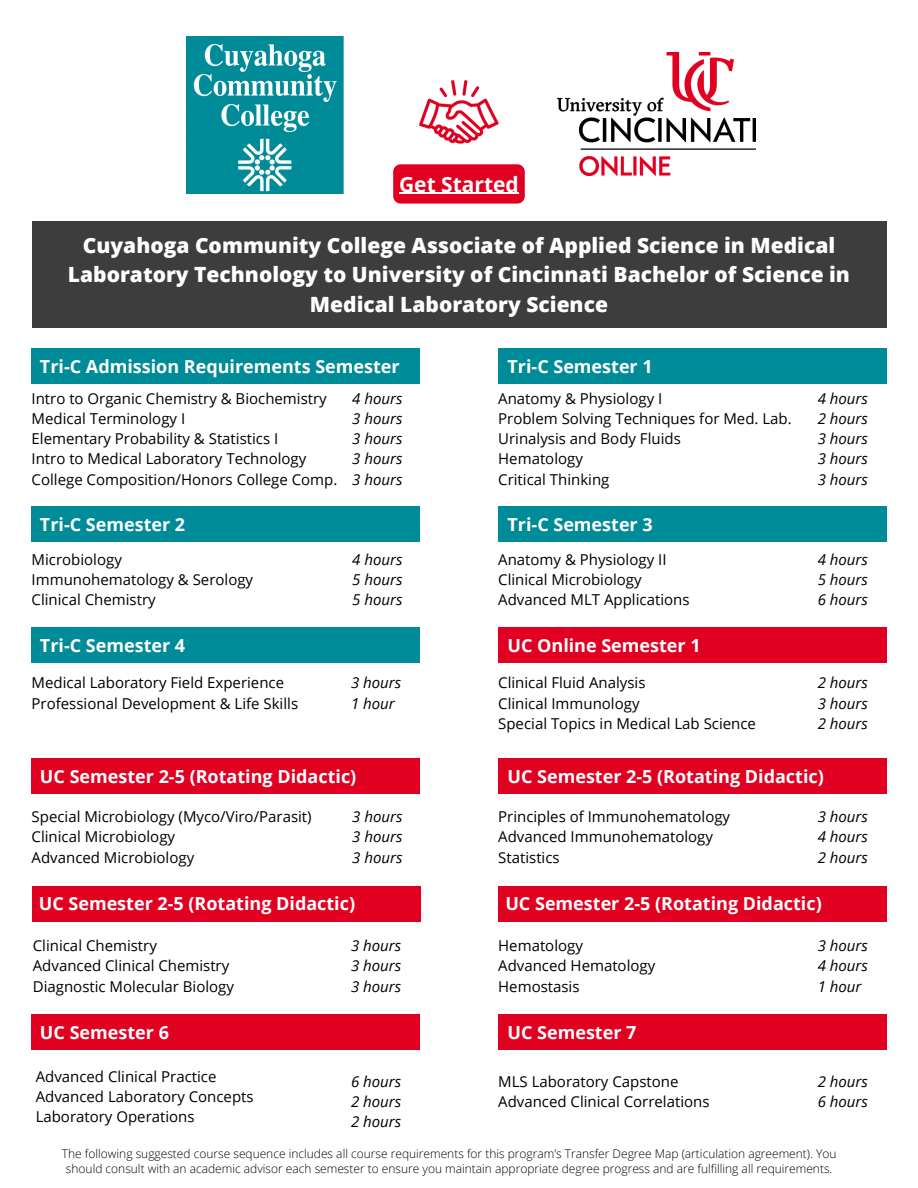
<style>
.page{position:relative;width:918px;height:1188px;background:#fff}
.page>*{position:absolute;margin:0;border:0;box-sizing:border-box;transform-origin:0 0}
.t1{font:800 21px/29.2px "Open Sans";color:#fff;text-align:center}
.t2{font:700 21px "Open Sans";color:#fff}
.t3{font:700 18px "Open Sans";color:#fff}
.t4{font:15px/20.2px "Open Sans";color:#000}
.t5{font:italic 15px/20.2px "Open Sans";color:#000;text-align:justify}
.t6{font:300 12px/14.7px "Open Sans";color:#000;text-align:center}
</style>
<div class="page">
<img style="left:186px;top:36px;width:158px;height:158px">
<img style="left:558px;top:53px;width:198px;height:122px">
<img style="left:419px;top:80px;width:96px;height:64px">
<div style="left:32px;top:221px;width:854px;height:107px;background:#3d3d3d"></div>
<div style="left:32px;top:349px;width:388px;height:35px;background:#008b98"></div>
<div style="left:498px;top:349px;width:388px;height:35px;background:#008b98"></div>
<div style="left:32px;top:507px;width:388px;height:35px;background:#008b98"></div>
<div style="left:498px;top:507px;width:388px;height:35px;background:#008b98"></div>
<div style="left:32px;top:628px;width:388px;height:35px;background:#008b98"></div>
<div style="left:498px;top:628px;width:388px;height:35px;background:#e10022"></div>
<div style="left:498px;top:759px;width:388px;height:35px;background:#e10022"></div>
<div style="left:32px;top:759px;width:388px;height:35px;background:#e10022"></div>
<div style="left:33px;top:886px;width:388px;height:35px;background:#e10022"></div>
<div style="left:498px;top:886px;width:388px;height:35px;background:#e10022"></div>
<div style="left:32px;top:1015px;width:388px;height:35px;background:#e10022"></div>
<div style="left:498px;top:1015px;width:388px;height:35px;background:#e10022"></div>
<div style="left:393px;top:164px;width:132px;height:40px;background:#e10022;border-radius:7px"></div>
<hr style="left:399px;top:193px;width:120px;height:1px;background:#fff">
<h1 class="t2" style="left:399px;top:169px;width:121px">Get Started</h1>
<h1 class="t1" style="left:68px;top:230px;width:784px">Cuyahoga Community College Associate of Applied Science in Medical<br>Laboratory Technology to University of Cincinnati Bachelor of Science in<br>Medical Laboratory Science</h1>
<p class="t3" style="left:40px;top:354px;width:361px">Tri-C Admission Requirements Semester</p>
<p class="t3" style="left:507px;top:354px;width:147px">Tri-C Semester 1</p>
<p class="t4" style="left:32px;top:388px;width:307px">Intro to Organic Chemistry &amp; Biochemistry Medical Terminology I<br>Elementary Probability &amp; Statistics I<br>Intro to Medical Laboratory Technology College Composition/Honors College Comp.</p>
<p class="t4" style="left:498px;top:388px;width:295px">Anatomy &amp; Physiology I<br>Problem Solving Techniques for Med. Lab.<br>Urinalysis and Body Fluids<br>Hematology<br>Critical Thinking</p>
<p class="t5" style="left:352px;top:388px;width:52px">4 hours 3 hours 3 hours 3 hours 3 hours</p>
<p class="t5" style="left:818px;top:388px;width:52px">4 hours 2 hours 3 hours 3 hours 3 hours</p>
<p class="t3" style="left:40px;top:512px;width:147px">Tri-C Semester 2</p>
<p class="t3" style="left:507px;top:512px;width:147px">Tri-C Semester 3</p>
<p class="t4" style="left:32px;top:549px;width:223px">Microbiology<br>Immunohematology &amp; Serology<br>Clinical Chemistry</p>
<p class="t4" style="left:498px;top:549px;width:193px">Anatomy &amp; Physiology II<br>Clinical Microbiology<br>Advanced MLT Applications</p>
<p class="t5" style="left:352px;top:549px;width:52px">4 hours 5 hours 5 hours</p>
<p class="t5" style="left:818px;top:549px;width:52px">4 hours 5 hours 6 hours</p>
<p class="t3" style="left:507px;top:633px;width:195px">UC Online Semester 1</p>
<p class="t3" style="left:40px;top:633px;width:147px">Tri-C Semester 4</p>
<p class="t4" style="left:32px;top:672px;width:268px">Medical Laboratory Field Experience<br>Professional Development &amp; Life Skills</p>
<p class="t5" style="left:351px;top:672px;width:52px">3 hours<br>1 hour</p>
<p class="t4" style="left:498px;top:672px;width:259px">Clinical Fluid Analysis<br>Clinical Immunology<br>Special Topics in Medical Lab Science</p>
<p class="t5" style="left:818px;top:672px;width:52px">2 hours 3 hours 2 hours</p>
<p class="t3" style="left:40px;top:764px;width:318px">UC Semester 2-5 (Rotating Didactic)</p>
<p class="t3" style="left:507px;top:764px;width:318px">UC Semester 2-5 (Rotating Didactic)</p>
<p class="t4" style="left:32px;top:806px;width:282px">Special Microbiology (Myco/Viro/Parasit)<br>Clinical Microbiology<br>Advanced Microbiology</p>
<p class="t5" style="left:352px;top:806px;width:52px">3 hours 3 hours 3 hours</p>
<p class="t4" style="left:498px;top:806px;width:233px">Principles of Immunohematology<br>Advanced Immunohematology<br>Statistics</p>
<p class="t5" style="left:818px;top:806px;width:52px">3 hours 4 hours 2 hours</p>
<p class="t3" style="left:39px;top:891px;width:318px">UC Semester 2-5 (Rotating Didactic)</p>
<p class="t3" style="left:505px;top:891px;width:318px">UC Semester 2-5 (Rotating Didactic)</p>
<p class="t4" style="left:33px;top:935px;width:203px">Clinical Chemistry<br>Advanced Clinical Chemistry<br>Diagnostic Molecular Biology</p>
<p class="t5" style="left:351px;top:935px;width:52px">3 hours 3 hours 3 hours</p>
<p class="t4" style="left:498px;top:935px;width:159px">Hematology<br>Advanced Hematology<br>Hemostasis</p>
<p class="t5" style="left:818px;top:935px;width:52px">3 hours 4 hours 1 hour</p>
<p class="t3" style="left:40px;top:1020px;width:130px">UC Semester 6</p>
<p class="t3" style="left:507px;top:1020px;width:130px">UC Semester 7</p>
<p class="t4" style="left:36px;top:1066px;width:220px">Advanced Clinical Practice<br>Advanced Laboratory Concepts<br>Laboratory Operations</p>
<p class="t5" style="left:351px;top:1071px;width:52px">6 hours 2 hours 2 hours</p>
<p class="t4" style="left:498px;top:1071px;width:213px">MLS Laboratory Capstone<br>Advanced Clinical Correlations</p>
<p class="t5" style="left:818px;top:1071px;width:52px">2 hours<br>6 hours</p>
<p class="t6" style="left:62px;top:1146px;width:776px">The following suggested course sequence includes all course requirements for this program’s Transfer Degree Map (articulation agreement). You should consult with an academic advisor each semester to ensure you maintain appropriate degree progress and are fulfilling all requirements.</p>
</div>
